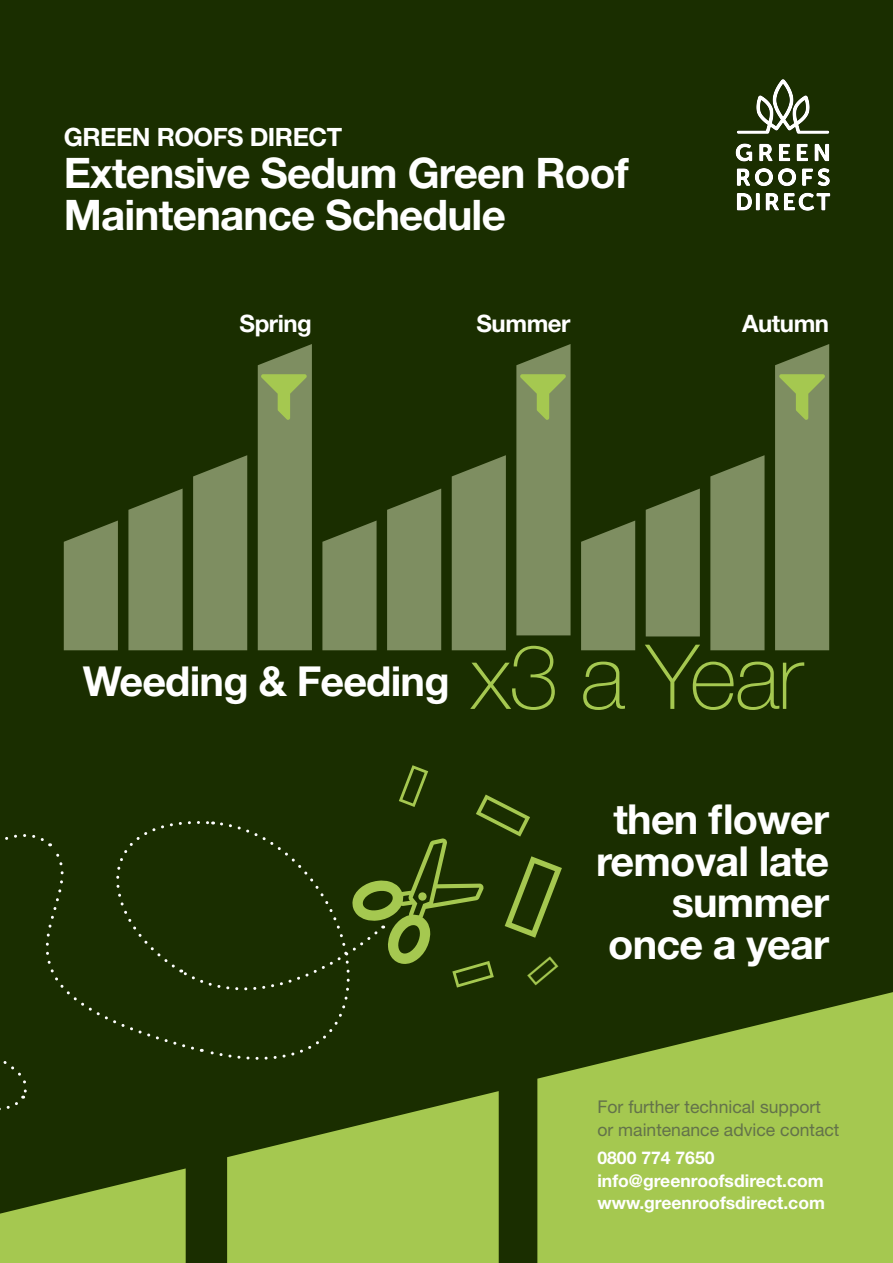
<style>
.page{position:relative;width:893px;height:1263px;background:#1a2e00}
.page>*{position:absolute;margin:0;border:0;box-sizing:border-box;transform-origin:0 0}
.t1{font:100 89.85px "Helvetica Neue LT Std";letter-spacing:-.02em;color:#a5c850}
.t2{font:700 42.15px/42.2px "Helvetica Neue LT Std";letter-spacing:-.02em;color:#fff}
.t3{font:700 41.4px/41.4px "Helvetica Neue LT Std";letter-spacing:-.02em;color:#fff;text-align:right}
.t4{font:700 25.35px "Helvetica Neue LT Std";letter-spacing:-.02em;color:#fff}
.t5{font:700 24px "Helvetica Neue LT Std";letter-spacing:-.02em;color:#fff}
.t6{font:700 17.55px/22.8px "Helvetica Neue LT Std";color:#fff}
.t7{font:17.55px/22.8px "Helvetica Neue LT Std";color:#63724a}
</style>
<div class="page">
<svg style="left:322px;top:520px;width:55px;height:130px;background:#738457"></svg>
<svg style="left:64px;top:520px;width:54px;height:130px;background:#758558"></svg>
<svg style="left:387px;top:489px;width:54px;height:161px;background:#77875a"></svg>
<svg style="left:128px;top:489px;width:55px;height:161px;background:#768659"></svg>
<div style="left:452px;top:455px;width:54px;height:195px;background:#7e8e61"></div>
<svg style="left:193px;top:455px;width:54px;height:195px;background:#77885b"></svg>
<svg style="left:581px;top:520px;width:54px;height:130px;background:#758558"></svg>
<svg style="left:646px;top:489px;width:54px;height:147px;background:#76875a"></svg>
<svg style="left:710px;top:455px;width:54px;height:195px;background:#76875a"></svg>
<svg style="left:562px;top:992px;width:331px;height:271px;background:#90b144"></svg>
<img style="left:735px;top:79px;width:96px;height:132px">
<div style="left:258px;top:344px;width:54px;height:306px;background:#7e8e61"></div>
<svg style="left:516px;top:344px;width:55px;height:291px;background:#78895b"></svg>
<div style="left:775px;top:344px;width:54px;height:306px;background:#7e8e61"></div>
<svg style="left:0;top:821px;width:562px;height:442px"></svg>
<h3 class="t4" style="left:64px;top:121px;width:280px">Green Roofs Direct</h3>
<h2 class="t2" style="left:64px;top:151px;width:566px">Extensive Sedum Green Roof<br>Maintenance Schedule</h2>
<h3 class="t5" style="left:240px;top:308px;width:74px">Spring</h3>
<h3 class="t5" style="left:477px;top:308px;width:96px">Summer</h3>
<h3 class="t5" style="left:742px;top:308px;width:88px">Autumn</h3>
<h3 class="t3" style="left:83px;top:660px;width:368px">Weeding &amp; Feeding</h3>
<h1 class="t1" style="left:471px;top:626px;width:334px">x3 a Year</h1>
<h3 class="t3" style="left:596px;top:798px;width:235px">then flower removal late summer once a year</h3>
<p class="t7" style="left:597px;top:1095px;width:243px">For further technical support or maintenance advice contact</p>
<p class="t6" style="left:597px;top:1146px;width:229px">0800 774 7650 info@greenroofsdirect.com www.greenroofsdirect.com</p>
</div>
